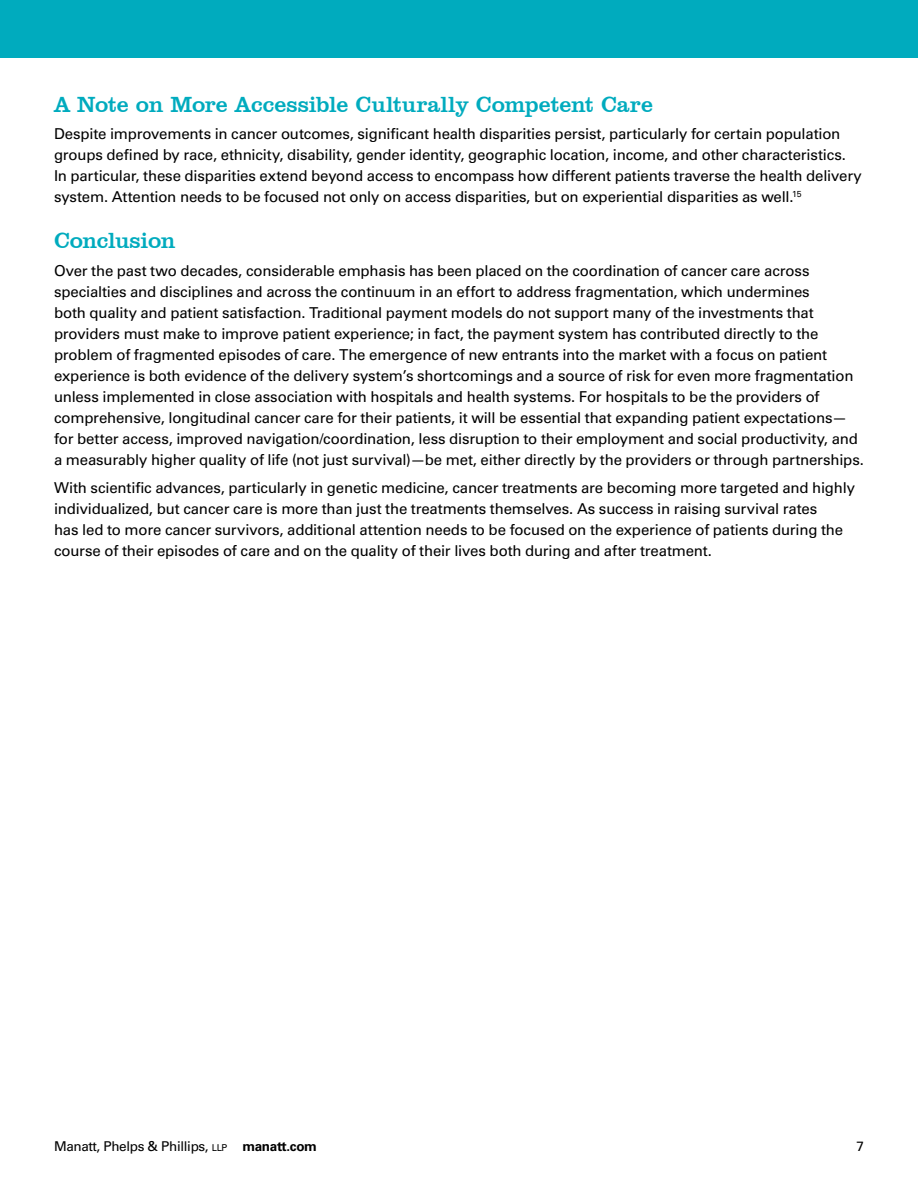
<style>
.page{position:relative;width:918px;height:1188px;background:#fff}
.page>*{position:absolute;margin:0;border:0;box-sizing:border-box;transform-origin:0 0}
.Heading_2{font:22.5px "Clarendon BT";letter-spacing:-.01em;color:#00abbe}
.Text_1{font:15px/21px "Univers LT Std";letter-spacing:-.01em;color:#000}
.Text_1_KWN{font:15px/21px "Univers LT Std";letter-spacing:-.01em;color:#000}
.t1{font:13.5px "Univers LT Std";letter-spacing:-.025em;color:#000}
.s1{font-size:9.45px}
.s2{font-weight:700}
</style>
<div class="page">
<div style="left:0;top:0;width:918px;height:58px;background:#00abbe"></div>
<p class="Heading_2" style="left:54px;top:90px;width:601px">A Note on More Accessible Culturally Competent Care</p>
<p class="Text_1_KWN" style="left:54px;top:124px;width:809px">Despite improvements in cancer outcomes, significant health disparities persist, particularly for certain population groups defined by race, ethnicity, disability, gender identity, geographic location, income, and other characteristics.<br>In particular, these disparities extend beyond access to encompass how different patients traverse the health delivery system. Attention needs to be focused not only on access disparities, but on experiential disparities as well.<sup>15</sup></p>
<p class="Heading_2" style="left:54px;top:226px;width:123px">Conclusion</p>
<p class="Text_1" style="left:54px;top:260px;width:812px">Over the past two decades, considerable emphasis has been placed on the coordination of cancer care across specialties and disciplines and across the continuum in an effort to address fragmentation, which undermines<br>both quality and patient satisfaction. Traditional payment models do not support many of the investments that providers must make to improve patient experience; in fact, the payment system has contributed directly to the problem of fragmented episodes of care. The emergence of new entrants into the market with a focus on patient experience is both evidence of the delivery system’s shortcomings and a source of risk for even more fragmentation unless implemented in close association with hospitals and health systems. For hospitals to be the providers of comprehensive, longitudinal cancer care for their patients, it will be essential that expanding patient expectations— for better access, improved navigation/coordination, less disruption to their employment and social productivity, and a measurably higher quality of life (not just survival)—be met, either directly by the providers or through partnerships.</p>
<p class="Text_1" style="left:54px;top:477px;width:803px">With scientific advances, particularly in genetic medicine, cancer treatments are becoming more targeted and highly individualized, but cancer care is more than just the treatments themselves. As success in raising survival rates<br>has led to more cancer survivors, additional attention needs to be focused on the experience of patients during the course of their episodes of care and on the quality of their lives both during and after treatment.</p>
<p class="t1" style="left:54px;top:1139px;width:265px">Manatt, Phelps &amp; Phillips, <span class="s1">llp</span> <span class="s2">manatt.com</span></p>
<p class="t1" style="left:856px;top:1139px;width:9px">7</p>
</div>
